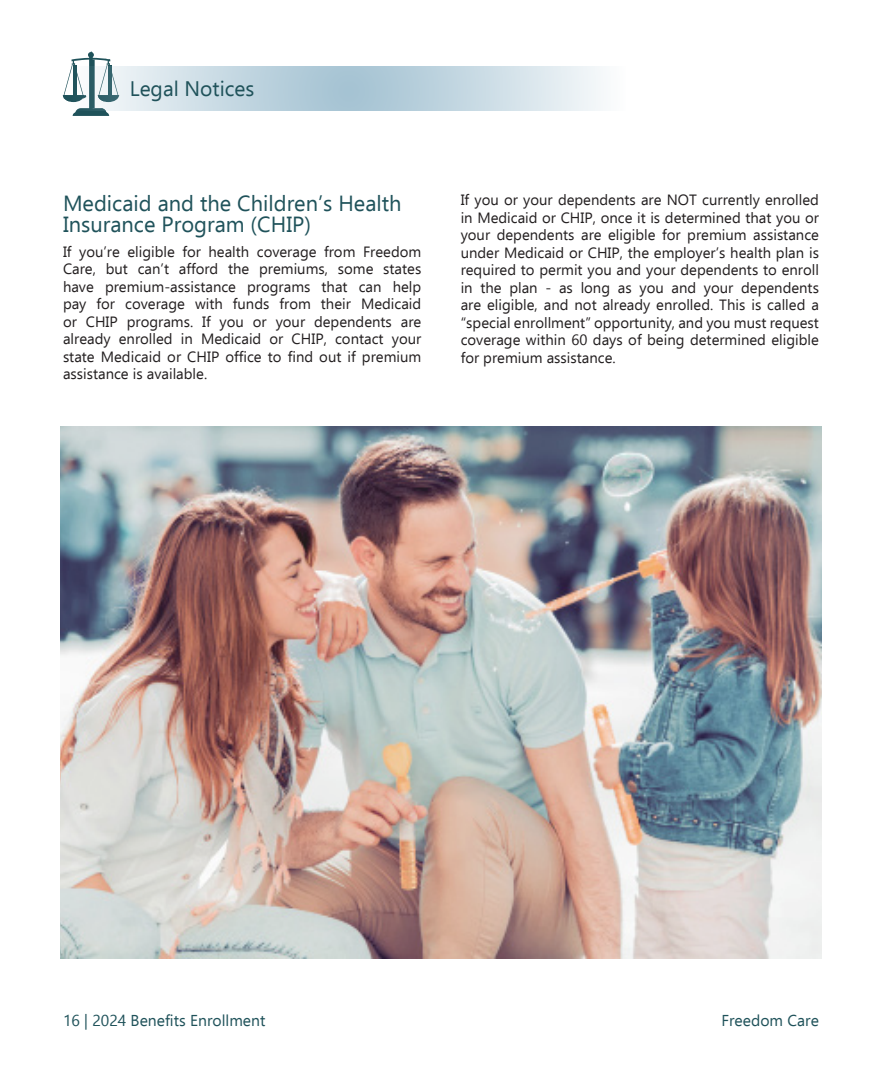
<style>
.page{position:relative;width:882px;height:1071px;background:#fff}
.page>*{position:absolute;margin:0;border:0;box-sizing:border-box;transform-origin:0 0}
.subtitle{font:21.88px/21px "Ebrima";color:#1f525a}
.subtitle-2{font:21px "Ebrima";color:#1f525a}
.t1{font:15.75px "Ebrima";color:#1f525a}
.text{font:14.88px/17.5px "Ebrima";color:#231f20;text-align:justify}
</style>
<div class="page">
<svg style="left:63px;top:52px;width:56px;height:64px"></svg>
<svg style="left:71px;top:66px;width:530px;height:44px;background:#c4d7e0"></svg>
<img style="left:60px;top:427px;width:762px;height:531px">
<p class="subtitle-2" style="left:130px;top:73px;width:126px">Legal Notices</p>
<p class="subtitle" style="left:63px;top:192px;width:340px">Medicaid and the Children’s Health<br>Insurance Program (CHIP)</p>
<p class="text" style="left:63px;top:242px;width:360px">If you’re eligible for health coverage from Freedom Care, but can’t afford the premiums, some states have premium-assistance programs that can help pay for coverage with funds from their Medicaid or CHIP programs. If you or your dependents are already enrolled in Medicaid or CHIP, contact your state Medicaid or CHIP office to find out if premium assistance is available.</p>
<p class="text" style="left:461px;top:191px;width:360px">If you or your dependents are NOT currently enrolled in Medicaid or CHIP, once it is determined that you or your dependents are eligible for premium assistance under Medicaid or CHIP, the employer’s health plan is required to permit you and your dependents to enroll in the plan - as long as you and your dependents are eligible, and not already enrolled. This is called a “special enrollment” opportunity, and you must request coverage within 60 days of being determined eligible for premium assistance.</p>
<p class="t1" style="left:63px;top:1009px;width:204px">16 | 2024 Benefits Enrollment</p>
<p class="t1" style="left:721px;top:1009px;width:99px">Freedom Care</p>
</div>
